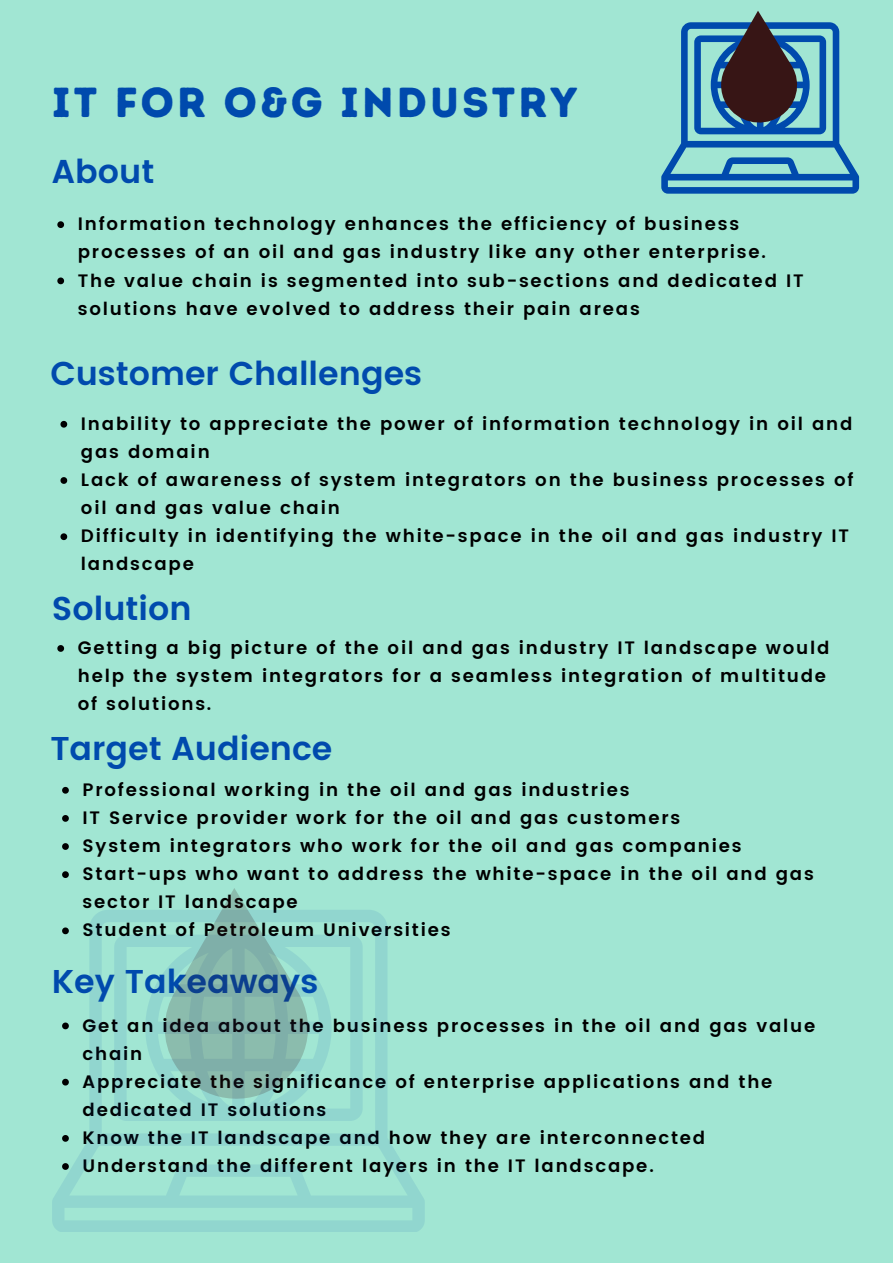
<style>
.page{position:relative;width:893px;height:1264px;background:#fff}
.page>*{position:absolute;margin:0;border:0;box-sizing:border-box;transform-origin:0 0}
.t1{font:42px "Intro Rust Base";letter-spacing:.07em;color:#004aad}
.t2{font:600 33px "Poppins";color:#004aad}
.t3{font:600 18px/28px "Poppins";letter-spacing:.1em;color:#000}
</style>
<div class="page">
<div style="left:0;top:0;width:892px;height:1262px;background:#a1e6d3"></div>
<svg style="left:62px;top:787px;width:7px;height:6px"></svg>
<svg style="left:62px;top:815px;width:7px;height:6px"></svg>
<svg style="left:62px;top:843px;width:7px;height:6px"></svg>
<svg style="left:62px;top:871px;width:7px;height:7px"></svg>
<svg style="left:661px;top:11px;width:198px;height:182px"></svg>
<svg style="left:57px;top:221px;width:7px;height:7px"></svg>
<svg style="left:57px;top:277px;width:7px;height:7px"></svg>
<svg style="left:60px;top:421px;width:7px;height:6px"></svg>
<svg style="left:60px;top:477px;width:7px;height:7px"></svg>
<svg style="left:60px;top:533px;width:7px;height:7px"></svg>
<svg style="left:57px;top:645px;width:7px;height:7px"></svg>
<svg style="left:52px;top:910px;width:373px;height:321px"></svg>
<svg style="left:161px;top:888px;width:153px;height:216px"></svg>
<p class="t1" style="left:52px;top:78px;width:526px">IT FOR o&amp;g INDUSTRY</p>
<p class="t2" style="left:52px;top:153px;width:104px">About</p>
<p class="t3" style="left:78px;top:210px;width:689px">Information technology enhances the efficiency of business processes of an oil and gas industry like any other enterprise.</p>
<p class="t3" style="left:78px;top:266px;width:727px">The value chain is segmented into sub-sections and dedicated IT solutions have evolved to address their pain areas</p>
<p class="t2" style="left:50px;top:354px;width:373px">Customer Challenges</p>
<p class="t3" style="left:81px;top:409px;width:773px">Inability to appreciate the power of information technology in oil and gas domain</p>
<p class="t3" style="left:81px;top:466px;width:774px">Lack of awareness of system integrators on the business processes of oil and gas value chain</p>
<p class="t3" style="left:81px;top:522px;width:769px">Difficulty in identifying the white-space in the oil and gas industry IT landscape</p>
<p class="t2" style="left:52px;top:589px;width:141px">Solution</p>
<p class="t3" style="left:78px;top:634px;width:753px">Getting a big picture of the oil and gas industry IT landscape would help the system integrators for a seamless integration of multitude of solutions.</p>
<p class="t2" style="left:50px;top:729px;width:283px">Target Audience</p>
<p class="t3" style="left:83px;top:775px;width:548px">Professional working in the oil and gas industries</p>
<p class="t3" style="left:83px;top:803px;width:599px">IT Service provider work for the oil and gas customers</p>
<p class="t3" style="left:83px;top:831px;width:660px">System integrators who work for the oil and gas companies</p>
<p class="t3" style="left:83px;top:860px;width:732px">Start-ups who want to address the white-space in the oil and gas sector IT landscape</p>
<p class="t3" style="left:83px;top:916px;width:369px">Student of Petroleum Universities</p>
<p class="t2" style="left:52px;top:962px;width:268px">Key Takeaways</p>
<p class="t3" style="left:83px;top:1011px;width:734px">Get an idea about the business processes in the oil and gas value chain</p>
<p class="t3" style="left:83px;top:1067px;width:691px">Appreciate the significance of enterprise applications and the dedicated IT solutions</p>
<p class="t3" style="left:83px;top:1123px;width:624px">Know the IT landscape and how they are interconnected</p>
<p class="t3" style="left:83px;top:1151px;width:572px">Understand the different layers in the IT landscape.</p>
</div>
